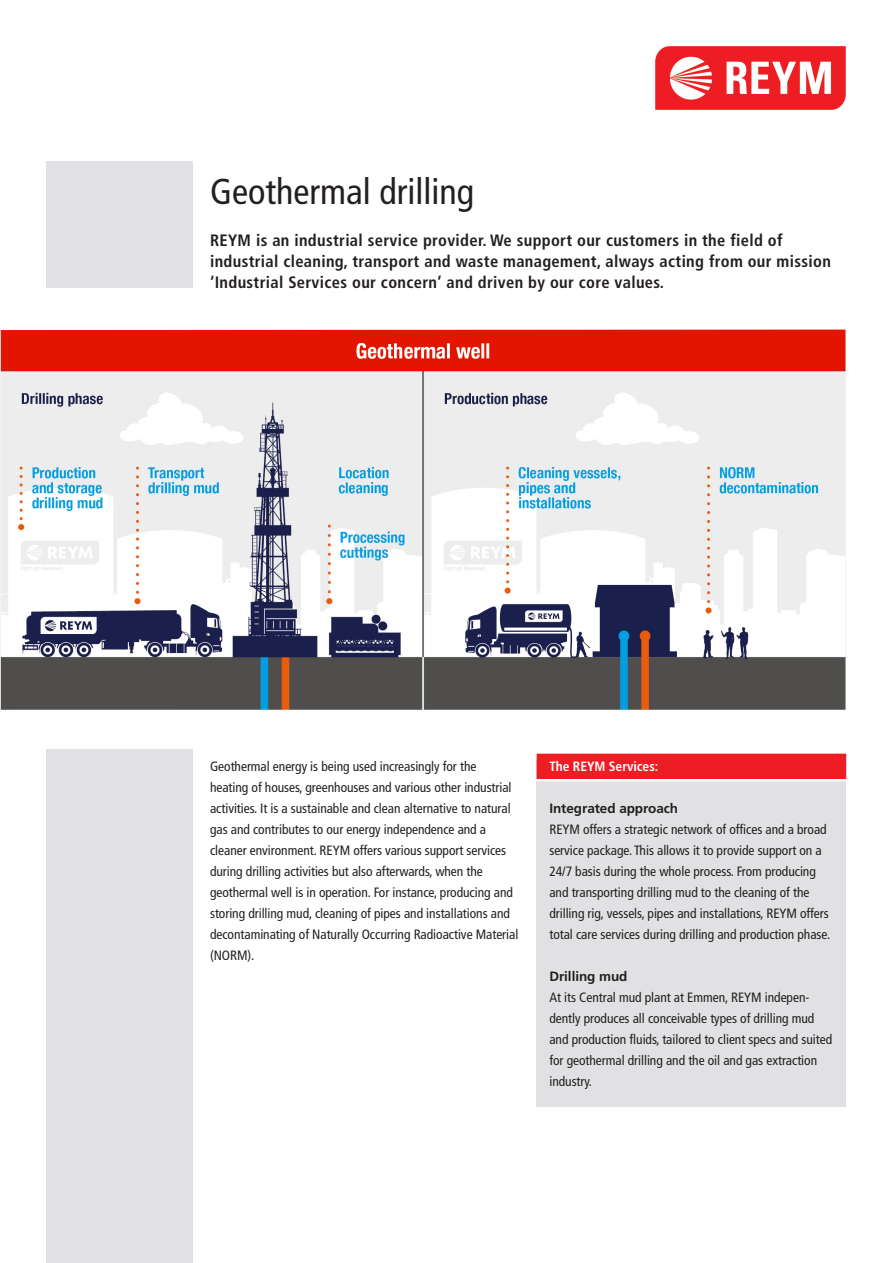
<style>
.page{position:relative;width:893px;height:1263px;background:#fff}
.page>*{position:absolute;margin:0;border:0;box-sizing:border-box;transform-origin:0 0}
.Titel{font:condensed 36px "Frutiger";color:#231f20}
.t1{font:700 condensed 16.5px/21px "Frutiger";letter-spacing:.02em;color:#231f20}
.Kader_-_Body{font:condensed 13.5px/21px "Frutiger";letter-spacing:-.005em;color:#231f20}
.Bodytekst{font:condensed 13.5px/21px "Frutiger";letter-spacing:-.005em;color:#231f20}
.Kader_-_Body-2{font:700 13.5px "Frutiger";letter-spacing:-.005em;color:#231f20}
.Kader_-_Titel{font:700 condensed 13.5px "Frutiger";letter-spacing:-.005em;color:#fff}
</style>
<div class="page">
<div style="left:537px;top:761px;width:309px;height:346px;background:#e1e1e3"></div>
<img style="left:656px;top:47px;width:189px;height:62px">
<div style="left:537px;top:754px;width:309px;height:25px;background:#ee1d23"></div>
<hr style="left:524px;top:779px;width:335px;height:2px;background:#fff">
<img style="left:1px;top:330px;width:844px;height:380px">
<div style="left:47px;top:750px;width:146px;height:513px;background:#e1e1e3"></div>
<div style="left:47px;top:162px;width:146px;height:126px;background:#e1e1e3"></div>
<p class="Titel" style="left:210px;top:170px;width:265px">Geothermal drilling</p>
<p class="t1" style="left:210px;top:229px;width:574px">REYM is an industrial service provider. We support our customers in the field of</p>
<p class="t1" style="left:210px;top:250px;width:622px">industrial cleaning, transport and waste management, always acting from our mission ‘Industrial Services our concern’ and driven by our core values.</p>
<p class="Bodytekst" style="left:210px;top:755px;width:310px">Geothermal energy is being used increasingly for the<br>heating of houses, greenhouses and various other industrial activities. It is a sustainable and clean alternative to natural gas and contributes to our energy independence and a cleaner environment. REYM offers various support services during drilling activities but also afterwards, when the geothermal well is in operation. For instance, producing and storing drilling mud, cleaning of pipes and installations and decontaminating of Naturally Occurring Radioactive Material (NORM).</p>
<p class="Kader_-_Titel" style="left:549px;top:758px;width:110px">The REYM Services:</p>
<p class="Kader_-_Body-2" style="left:549px;top:800px;width:130px">Integrated approach</p>
<p class="Kader_-_Body" style="left:549px;top:818px;width:282px">REYM offers a strategic network of offices and a broad service package. This allows it to provide support on a 24/7 basis during the whole process. From producing and transporting drilling mud to the cleaning of the drilling rig, vessels, pipes and installations, REYM offers total care services during drilling and production phase.</p>
<p class="Kader_-_Body-2" style="left:549px;top:968px;width:80px">Drilling mud</p>
<p class="Kader_-_Body" style="left:549px;top:986px;width:284px">At its Central mud plant at Emmen, REYM indepen&shy;dently produces all conceivable types of drilling mud and production fluids, tailored to client specs and suited for geothermal drilling and the oil and gas extraction industry.</p>
</div>
